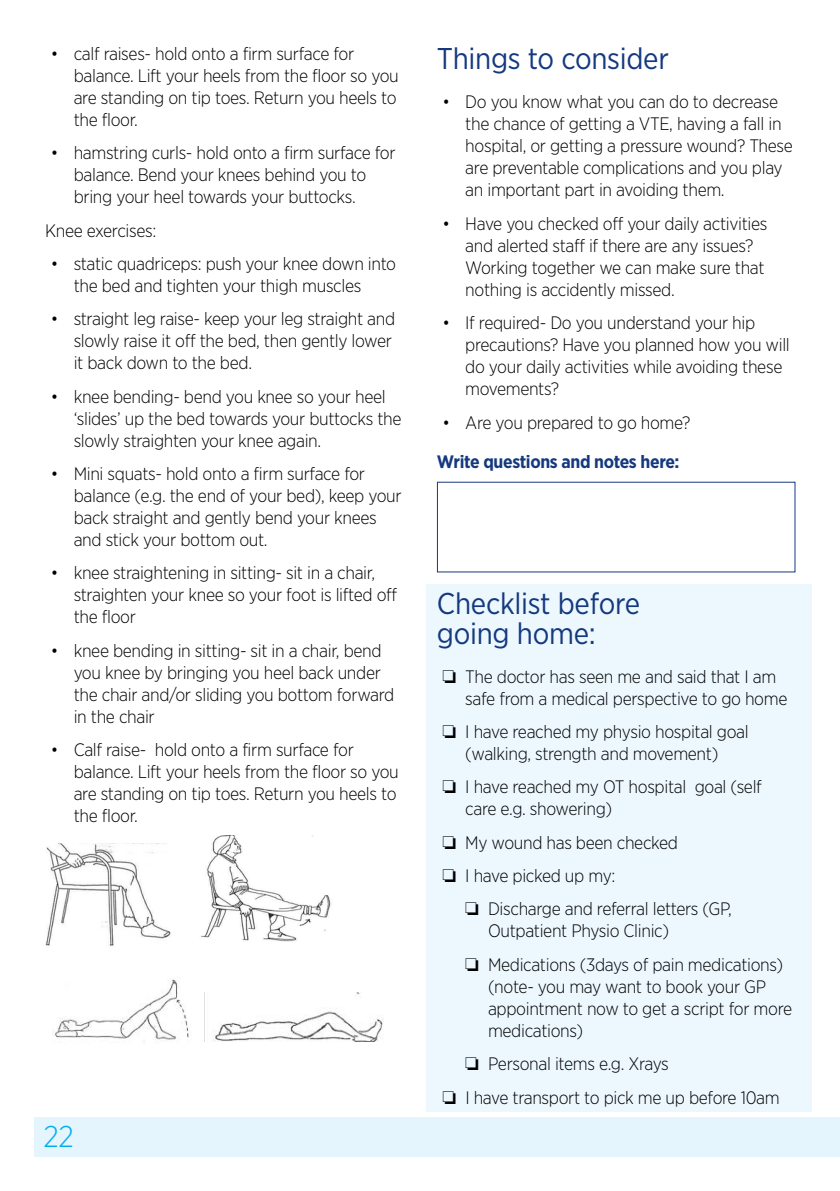
<style>
.page{position:relative;width:840px;height:1191px;background:#fff}
.page>*{position:absolute;margin:0;border:0;box-sizing:border-box;transform-origin:0 0}
.t1{font:30px/30px "Gotham Narrow";letter-spacing:-.01em;color:#15397f}
.t2{font:300 30px "Gotham Narrow";color:#00aeef}
.t3{font:300 18px/22px "Gotham Narrow";letter-spacing:-.02em;color:#000}
.t4{font:700 18px "Gotham Narrow";letter-spacing:-.02em;color:#15397f}
</style>
<div class="page">
<div style="left:34px;top:1117px;width:805px;height:40px;background:#e4f5fd"></div>
<div style="left:425px;top:584px;width:386px;height:527px;background:#ecf8fe"></div>
<img style="left:45px;top:843px;width:126px;height:103px">
<img style="left:201px;top:835px;width:131px;height:107px">
<img style="left:52px;top:979px;width:137px;height:62px">
<img style="left:204px;top:992px;width:180px;height:49px">
<p class="t3" style="left:74px;top:42px;width:326px;text-indent:-23px">• calf raises- hold onto a firm surface for balance. Lift your heels from the floor so you are standing on tip toes. Return you heels to the floor.</p>
<p class="t3" style="left:74px;top:141px;width:323px;text-indent:-23px">• hamstring curls- hold onto a firm surface for balance. Bend your knees behind you to bring your heel towards your buttocks.</p>
<p class="t3" style="left:45px;top:219px;width:112px">Knee exercises:</p>
<p class="t3" style="left:74px;top:252px;width:324px;text-indent:-23px">• static quadriceps: push your knee down into the bed and tighten your thigh muscles</p>
<p class="t3" style="left:74px;top:307px;width:323px;text-indent:-23px">• straight leg raise- keep your leg straight and slowly raise it off the bed, then gently lower it back down to the bed.</p>
<p class="t3" style="left:74px;top:385px;width:329px;text-indent:-23px">• knee bending- bend you knee so your heel ‘slides’ up the bed towards your buttocks the slowly straighten your knee again.</p>
<p class="t3" style="left:74px;top:462px;width:329px;text-indent:-23px">• Mini squats- hold onto a firm surface for balance (e.g. the end of your bed), keep your back straight and gently bend your knees and stick your bottom out.</p>
<p class="t3" style="left:74px;top:561px;width:325px;text-indent:-23px">• knee straightening in sitting- sit in a chair, straighten your knee so your foot is lifted off the floor</p>
<p class="t3" style="left:74px;top:639px;width:322px;text-indent:-23px">• knee bending in sitting- sit in a chair, bend you knee by bringing you heel back under the chair and/or sliding you bottom forward in the chair</p>
<p class="t3" style="left:74px;top:738px;width:326px;text-indent:-23px">• Calf raise- hold onto a firm surface for balance. Lift your heels from the floor so you are standing on tip toes. Return you heels to the floor.</p>
<h1 class="t2" style="left:43px;top:1118px;width:32px">22</h1>
<h1 class="t1" style="left:436px;top:43px;width:233px">Things to consider</h1>
<p class="t3" style="left:465px;top:91px;width:329px;text-indent:-23px">• Do you know what you can do to decrease the chance of getting a VTE, having a fall in hospital, or getting a pressure wound? These are preventable complications and you play an important part in avoiding them.</p>
<p class="t3" style="left:465px;top:212px;width:303px;text-indent:-23px">• Have you checked off your daily activities and alerted staff if there are any issues?<br>Working together we can make sure that nothing is accidently missed.</p>
<p class="t3" style="left:465px;top:311px;width:326px;text-indent:-23px">• If required- Do you understand your hip precautions? Have you planned how you will do your daily activities while avoiding these movements?</p>
<p class="t3" style="left:442px;top:411px;width:249px">• Are you prepared to go home?</p>
<p class="t4" style="left:436px;top:450px;width:244px">Write questions and notes here:</p>
<h1 class="t1" style="left:436px;top:587px;width:204px">Checklist before going home:</h1>
<p class="t3" style="left:465px;top:665px;width:323px;text-indent:-23px">❏ The doctor has seen me and said that I am safe from a medical perspective to go home</p>
<p class="t3" style="left:442px;top:720px;width:307px;text-align:center">❏ I have reached my physio hospital goal (walking, strength and movement)</p>
<p class="t3" style="left:465px;top:775px;width:298px;text-indent:-23px">❏ I have reached my OT hospital goal (self care e.g. showering)</p>
<p class="t3" style="left:442px;top:825px;width:237px;line-height:33.4px">❏ My wound has been checked ❏ I have picked up my:</p>
<p class="t3" style="left:487px;top:897px;width:245px;text-indent:-23px">❏ Discharge and referral letters (GP,<br>Outpatient Physio Clinic)</p>
<p class="t3" style="left:487px;top:953px;width:305px;text-indent:-23px">❏ Medications (3days of pain medications) (note- you may want to book your GP appointment now to get a script for more medications)</p>
<p class="t3" style="left:442px;top:1046px;width:338px;line-height:33.4px;text-indent:23px">❏ Personal items e.g. Xrays<br>❏ I have transport to pick me up before 10am</p>
</div>
